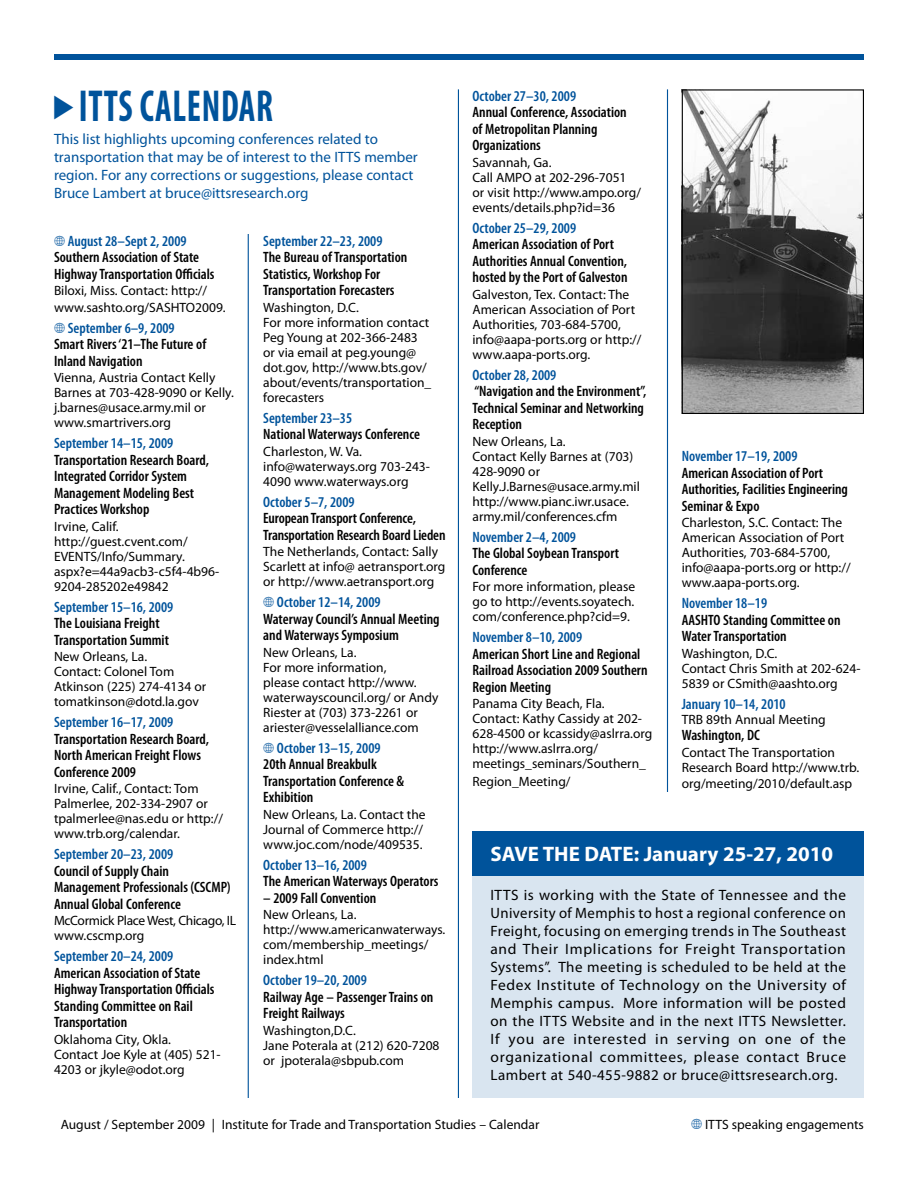
<style>
.page{position:relative;width:918px;height:1188px;background:#fff}
.page>*{position:absolute;margin:0;border:0;box-sizing:border-box;transform-origin:0 0}
.t1{font:700 condensed 45px "Myriad Pro";letter-spacing:.02em;color:#00539b;scale:.8 1}
.t2{font:700 21px "Myriad Pro";color:#fff}
.t3{font:600 condensed 15px/16.5px "Myriad Pro";color:#000}
.t4{font:15px/18px "Myriad Pro";letter-spacing:.03em;color:#000;text-align:justify}
.t5{font:600 condensed 15px "Myriad Pro";color:#00539b}
.t6{font:15px/18px "Myriad Pro";color:#00539b}
.t7{font:13.5px/15px "Myriad Pro";color:#000}
.t8{font:13.5px/15px "Myriad Pro";letter-spacing:-.025em;color:#000}
.s1{font-family:"Carta";font-weight:400;font-stretch:normal;color:#00539b}
.s2{color:#00539b}
.s3{font-family:"Carta";font-size:15px;color:#00539b}
</style>
<div class="page">
<div style="left:54px;top:54px;width:810px;height:6px;background:#00539b"></div>
<hr style="left:248px;top:234px;width:1px;height:864px;background:#00539b">
<hr style="left:458px;top:89px;width:1px;height:1009px;background:#00539b">
<hr style="left:667px;top:89px;width:1px;height:703px;background:#00539b">
<img style="left:684px;top:91px;width:178px;height:321px">
<div style="left:682px;top:89px;width:182px;height:325px;border:1px solid #000"></div>
<div style="left:472px;top:871px;width:392px;height:227px;background:#d9e5f0"></div>
<div style="left:472px;top:831px;width:392px;height:45px;background:#00539b"></div>
<h1 class="t1" style="left:79px;top:78px;width:244px">ITTS CALENDAR</h1>
<p class="t6" style="left:54px;top:130px;width:365px">This list highlights upcoming conferences related to transportation that may be of interest to the ITTS member region. For any corrections or suggestions, please contact Bruce Lambert at bruce@ittsresearch.org</p>
<p class="t5" style="left:263px;top:231px;width:121px">September 22–23, 2009</p>
<p class="t3" style="left:263px;top:249px;width:146px">The Bureau of Transportation<br>Statistics, Workshop For<br>Transportation Forecasters</p>
<p class="t7" style="left:263px;top:299px;width:170px">Washington, D.C.<br>For more information contact<br>Peg Young at 202-366-2483 or via email at peg.young@ dot.gov, http://www.bts.gov/ about/events/transportation_ forecasters</p>
<p class="t5" style="left:263px;top:408px;width:90px">September 23–35</p>
<p class="t3" style="left:263px;top:426px;width:158px">National Waterways Conference</p>
<p class="t7" style="left:263px;top:443px;width:168px">Charleston, W. Va. info@waterways.org 703-243-<br>4090 www.waterways.org</p>
<p class="t5" style="left:263px;top:492px;width:93px">October 5–7, 2009</p>
<p class="t3" style="left:263px;top:510px;width:184px">European Transport Conference,<br>Transportation Research Board Lieden</p>
<p class="t7" style="left:263px;top:544px;width:184px">The Netherlands, Contact: Sally<br>Scarlett at info@ aetransport.org or http://www.aetransport.org</p>
<p class="t3" style="left:263px;top:594px;width:178px"><span class="s1">C</span> <span class="s2">October 12–14, 2009<br></span>Waterway Council’s Annual Meeting and Waterways Symposium</p>
<p class="t7" style="left:263px;top:644px;width:177px">New Orleans, La.<br>For more information,<br>please contact http://www. waterwayscouncil.org/ or Andy<br>Riester at (703) 373-2261 or ariester@vesselalliance.com</p>
<p class="t3" style="left:263px;top:739px;width:143px"><span class="s1">C</span> <span class="s2">October 13–15, 2009<br></span>20th Annual Breakbulk<br>Transportation Conference &amp;<br>Exhibition</p>
<p class="t7" style="left:263px;top:806px;width:164px">New Orleans, La. Contact the<br>Journal of Commerce http:// www.joc.com/node/409535.</p>
<p class="t5" style="left:263px;top:855px;width:105px">October 13–16, 2009</p>
<p class="t3" style="left:263px;top:873px;width:177px">The American Waterways Operators</p>
<p class="t3" style="left:263px;top:889px;width:115px">– 2009 Fall Convention</p>
<p class="t7" style="left:263px;top:907px;width:184px">New Orleans, La. http://www.americanwaterways. com/membership_meetings/ index.html</p>
<p class="t5" style="left:263px;top:971px;width:105px">October 19–20, 2009</p>
<p class="t3" style="left:263px;top:988px;width:172px">Railway Age – Passenger Trains on<br>Freight Railways</p>
<p class="t7" style="left:263px;top:1022px;width:178px">Washington,D.C.<br>Jane Poterala at (212) 620-7208 or jpoterala@sbpub.com</p>
<p class="t3" style="left:54px;top:232px;width:162px"><span class="s1">C</span> <span class="s2">August 28–Sept 2, 2009<br></span>Southern Association of State<br>Highway Transportation Officials</p>
<p class="t7" style="left:54px;top:282px;width:173px;line-height:16.5px">Biloxi, Miss. Contact: http:// www.sashto.org/SASHTO2009.</p>
<p class="t3" style="left:54px;top:319px;width:154px"><span class="s1">C</span> <span class="s2">September 6–9, 2009<br></span>Smart Rivers ‘21–The Future of<br>Inland Navigation</p>
<p class="t7" style="left:54px;top:370px;width:181px">Vienna, Austria Contact Kelly<br>Barnes at 703-428-9090 or Kelly. j.barnes@usace.army.mil or www.smartrivers.org</p>
<p class="t5" style="left:54px;top:434px;width:121px">September 14–15, 2009</p>
<p class="t3" style="left:54px;top:451px;width:156px">Transportation Research Board,<br>Integrated Corridor System<br>Management Modeling Best<br>Practices Workshop</p>
<p class="t7" style="left:54px;top:518px;width:167px">Irvine, Calif. http://guest.cvent.com/<br>EVENTS/Info/Summary. aspx?e=44a9acb3-c5f4-4b96-<br>9204-285202e49842</p>
<p class="t5" style="left:54px;top:597px;width:121px">September 15–16, 2009</p>
<p class="t3" style="left:54px;top:615px;width:116px">The Louisiana Freight<br>Transportation Summit</p>
<p class="t7" style="left:54px;top:649px;width:154px">New Orleans, La.<br>Contact: Colonel Tom<br>Atkinson (225) 274-4134 or tomatkinson@dotd.la.gov</p>
<p class="t5" style="left:54px;top:713px;width:121px">September 16–17, 2009</p>
<p class="t3" style="left:54px;top:730px;width:156px">Transportation Research Board,<br>North American Freight Flows<br>Conference 2009</p>
<p class="t7" style="left:54px;top:781px;width:171px">Irvine, Calif., Contact: Tom<br>Palmerlee, 202-334-2907 or tpalmerlee@nas.edu or http:// www.trb.org/calendar.</p>
<p class="t5" style="left:54px;top:845px;width:121px">September 20–23, 2009</p>
<p class="t3" style="left:54px;top:862px;width:178px">Council of Supply Chain<br>Management Professionals (CSCMP)<br>Annual Global Conference</p>
<p class="t8" style="left:54px;top:913px;width:184px">McCormick Place West, Chicago, IL www.cscmp.org</p>
<p class="t5" style="left:54px;top:947px;width:121px">September 20–24, 2009</p>
<p class="t3" style="left:54px;top:964px;width:162px">American Association of State<br>Highway Transportation Officials<br>Standing Committee on Rail<br>Transportation</p>
<p class="t7" style="left:54px;top:1031px;width:168px">Oklahoma City, Okla.<br>Contact Joe Kyle at (405) 521-<br>4203 or jkyle@odot.org</p>
<p class="t5" style="left:472px;top:86px;width:105px">October 27–30, 2009</p>
<p class="t3" style="left:472px;top:104px;width:156px">Annual Conference, Association of Metropolitan Planning<br>Organizations</p>
<p class="t7" style="left:472px;top:154px;width:170px">Savannah, Ga.<br>Call AMPO at 202-296-7051 or visit http://www.ampo.org/ events/details.php?id=36</p>
<p class="t5" style="left:472px;top:218px;width:105px">October 25–29, 2009</p>
<p class="t3" style="left:472px;top:236px;width:157px">American Association of Port<br>Authorities Annual Convention, hosted by the Port of Galveston</p>
<p class="t7" style="left:472px;top:286px;width:170px">Galveston, Tex. Contact: The<br>American Association of Port<br>Authorities, 703-684-5700, info@aapa-ports.org or http:// www.aapa-ports.org.</p>
<p class="t5" style="left:472px;top:365px;width:85px">October 28, 2009</p>
<p class="t3" style="left:472px;top:383px;width:175px">“Navigation and the Environment”,<br>Technical Seminar and Networking<br>Reception</p>
<p class="t7" style="left:472px;top:433px;width:169px">New Orleans, La.<br>Contact Kelly Barnes at (703)<br>428-9090 or<br>Kelly.J.Barnes@usace.army.mil http://www.pianc.iwr.usace. army.mil/conferences.cfm</p>
<p class="t5" style="left:472px;top:527px;width:105px">November 2–4, 2009</p>
<p class="t3" style="left:472px;top:545px;width:148px">The Global Soybean Transport<br>Conference</p>
<p class="t7" style="left:472px;top:579px;width:164px;text-align:justify">For more information, please go to http://events.soyatech. com/conference.php?cid=9.</p>
<p class="t5" style="left:472px;top:628px;width:111px">November 8–10, 2009</p>
<p class="t3" style="left:472px;top:645px;width:177px">American Short Line and Regional<br>Railroad Association 2009 Southern<br>Region Meeting</p>
<p class="t7" style="left:472px;top:696px;width:181px">Panama City Beach, Fla.<br>Contact: Kathy Cassidy at 202-<br>628-4500 or kcassidy@aslrra.org http://www.aslrra.org/ meetings_seminars/Southern_</p>
<p class="t7" style="left:472px;top:774px;width:100px">Region_Meeting/</p>
<p class="t5" style="left:682px;top:447px;width:117px">November 17–19, 2009</p>
<p class="t3" style="left:682px;top:464px;width:168px">American Association of Port<br>Authorities, Facilities Engineering<br>Seminar &amp; Expo</p>
<p class="t7" style="left:682px;top:515px;width:170px">Charleston, S.C. Contact: The<br>American Association of Port<br>Authorities, 703-684-5700, info@aapa-ports.org or http:// www.aapa-ports.org.</p>
<p class="t5" style="left:682px;top:594px;width:87px">November 18–19</p>
<p class="t3" style="left:682px;top:611px;width:160px">AASHTO Standing Committee on<br>Water Transportation</p>
<p class="t7" style="left:682px;top:646px;width:180px">Washington, D.C.<br>Contact Chris Smith at 202-624-<br>5839 or CSmith@aashto.org</p>
<p class="t5" style="left:682px;top:695px;width:105px">January 10–14, 2010</p>
<p class="t7" style="left:682px;top:712px;width:146px">TRB 89th Annual Meeting</p>
<p class="t3" style="left:682px;top:727px;width:80px">Washington, DC</p>
<p class="t7" style="left:682px;top:745px;width:179px">Contact The Transportation<br>Research Board http://www.trb.</p>
<p class="t7" style="left:682px;top:776px;width:172px">org/meeting/2010/default.asp</p>
<h2 class="t2" style="left:490px;top:840px;width:344px">SAVE THE DATE: January 25-27, 2010</h2>
<p class="t4" style="left:490px;top:886px;width:357px">ITTS is working with the State of Tennessee and the University of Memphis to host a regional conference on Freight, focusing on emerging trends in The Southeast and Their Implications for Freight Transportation Systems”. The meeting is scheduled to be held at the Fedex Institute of Technology on the University of Memphis campus. More information will be posted on the ITTS Website and in the next ITTS Newsletter.<br>If you are interested in serving on one of the organizational committees, please contact Bruce Lambert at 540-455-9882 or bruce@ittsresearch.org.</p>
<p class="t7" style="left:61px;top:1117px;width:480px">August / September 2009 | Institute for Trade and Transportation Studies – Calendar</p>
<p class="t7" style="left:691px;top:1117px;width:174px"><span class="s3">C</span> ITTS speaking engagements</p>
</div>
